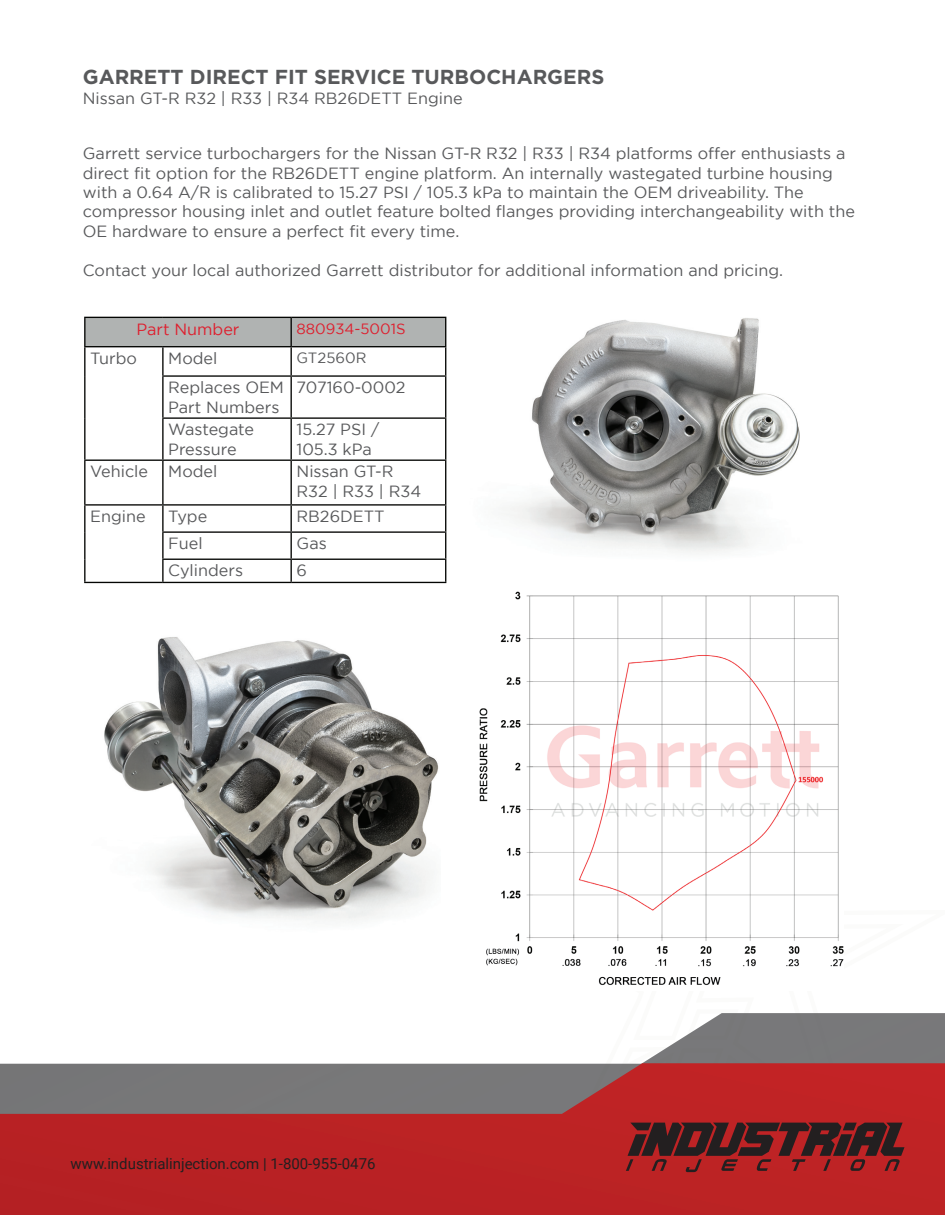
<style>
.page{position:relative;width:945px;height:1215px;background:#fff}
.page>*{position:absolute;margin:0;border:0;box-sizing:border-box;transform-origin:0 0}
.t1{font:700 20.25px "Gotham";color:#58595b}
.t2{font:16.2px/19.5px "Gotham";color:#58595b}
.t3{font:16.2px "Gotham";color:#de1f2e}
.t4{font:15px "Roboto";color:#231f20}
.t5{font:14.85px "Gotham";color:#de1f2e}
.t6{font:14.85px "Gotham";color:#58595b}
</style>
<div class="page">
<div style="left:85px;top:317px;width:206px;height:30px;background:#b0b3b2"></div>
<div style="left:291px;top:317px;width:155px;height:30px;background:#b0b3b2"></div>
<hr style="left:84px;top:317px;width:79px;height:1px;background:#040503">
<hr style="left:163px;top:317px;width:128px;height:1px;background:#040503">
<hr style="left:291px;top:317px;width:155px;height:1px;background:#040503">
<hr style="left:84px;top:346px;width:79px;height:1px;background:#040503">
<svg style="left:84px;top:318px;width:1px;height:58px"></svg>
<hr style="left:163px;top:346px;width:128px;height:1px;background:#040503">
<hr style="left:162px;top:347px;width:2px;height:28px;background:#040503">
<hr style="left:291px;top:346px;width:155px;height:1px;background:#040503">
<svg style="left:291px;top:318px;width:1px;height:57px"></svg>
<svg style="left:445px;top:318px;width:1px;height:57px"></svg>
<hr style="left:84px;top:376px;width:1px;height:42px;background:#040503">
<hr style="left:162px;top:375px;width:129px;height:2px;background:#040503">
<hr style="left:162px;top:377px;width:2px;height:40px;background:#040503">
<hr style="left:291px;top:375px;width:155px;height:2px;background:#040503">
<hr style="left:291px;top:377px;width:1px;height:40px;background:#040503">
<hr style="left:445px;top:377px;width:1px;height:40px;background:#040503">
<hr style="left:84px;top:418px;width:1px;height:42px;background:#040503">
<hr style="left:162px;top:417px;width:129px;height:2px;background:#040503">
<hr style="left:162px;top:419px;width:2px;height:41px;background:#040503">
<hr style="left:291px;top:417px;width:155px;height:2px;background:#040503">
<hr style="left:291px;top:419px;width:1px;height:41px;background:#040503">
<hr style="left:445px;top:419px;width:1px;height:41px;background:#040503">
<hr style="left:84px;top:460px;width:79px;height:1px;background:#040503">
<hr style="left:84px;top:461px;width:1px;height:43px;background:#040503">
<hr style="left:163px;top:460px;width:128px;height:1px;background:#040503">
<hr style="left:162px;top:461px;width:2px;height:43px;background:#040503">
<hr style="left:291px;top:460px;width:155px;height:1px;background:#040503">
<hr style="left:291px;top:461px;width:1px;height:43px;background:#040503">
<hr style="left:445px;top:461px;width:1px;height:43px;background:#040503">
<hr style="left:84px;top:504px;width:79px;height:2px;background:#040503">
<hr style="left:163px;top:504px;width:128px;height:2px;background:#040503">
<hr style="left:162px;top:506px;width:2px;height:25px;background:#040503">
<hr style="left:291px;top:504px;width:155px;height:2px;background:#040503">
<hr style="left:162px;top:531px;width:129px;height:2px;background:#040503">
<hr style="left:162px;top:533px;width:2px;height:26px;background:#040503">
<hr style="left:291px;top:531px;width:155px;height:2px;background:#040503">
<svg style="left:84px;top:506px;width:1px;height:76px"></svg>
<hr style="left:162px;top:559px;width:129px;height:1px;background:#040503">
<hr style="left:162px;top:560px;width:2px;height:22px;background:#040503">
<hr style="left:291px;top:559px;width:155px;height:1px;background:#040503">
<svg style="left:291px;top:506px;width:1px;height:76px"></svg>
<svg style="left:445px;top:506px;width:1px;height:76px"></svg>
<hr style="left:84px;top:582px;width:79px;height:1px;background:#040503">
<hr style="left:163px;top:582px;width:128px;height:1px;background:#040503">
<hr style="left:291px;top:582px;width:155px;height:1px;background:#040503">
<img style="left:506px;top:318px;width:294px;height:235px">
<img style="left:479px;top:591px;width:364px;height:394px">
<img style="left:104px;top:637px;width:335px;height:285px">
<svg style="left:643px;top:1013px;width:302px;height:50px;background:#89898b"></svg>
<svg style="left:0;top:1063px;width:945px;height:152px;background:#ab3638"></svg>
<svg style="left:626px;top:1123px;width:278px;height:49px;background:#6c2022"></svg>
<p class="t1" style="left:83px;top:65px;width:523px">GARRETT DIRECT FIT SERVICE TURBOCHARGERS</p>
<p class="t2" style="left:83px;top:88px;width:381px">Nissan GT-R R32 | R33 | R34 RB26DETT Engine</p>
<p class="t2" style="left:83px;top:143px;width:774px">Garrett service turbochargers for the Nissan GT-R R32 | R33 | R34 platforms offer enthusiasts a direct fit option for the RB26DETT engine platform. An internally wastegated turbine housing with a 0.64 A/R is calibrated to 15.27 PSI / 105.3 kPa to maintain the OEM driveability. The compressor housing inlet and outlet feature bolted flanges providing interchangeability with the OE hardware to ensure a perfect fit every time.</p>
<p class="t2" style="left:83px;top:260px;width:702px">Contact your local authorized Garrett distributor for additional information and pricing.</p>
<p class="t3" style="left:136px;top:320px;width:105px">Part Number</p>
<p class="t5" style="left:297px;top:320px;width:110px">880934-5001S</p>
<p class="t2" style="left:90px;top:348px;width:48px">Turbo</p>
<p class="t2" style="left:168px;top:348px;width:51px">Model</p>
<p class="t6" style="left:297px;top:349px;width:71px">GT2560R</p>
<p class="t2" style="left:168px;top:378px;width:117px">Replaces OEM<br>Part Numbers</p>
<p class="t2" style="left:297px;top:378px;width:111px">707160-0002</p>
<p class="t2" style="left:168px;top:420px;width:87px">Wastegate<br>Pressure</p>
<p class="t2" style="left:297px;top:420px;width:84px">15.27 PSI /<br>105.3 kPa</p>
<p class="t2" style="left:90px;top:462px;width:129px">Vehicle Model</p>
<p class="t2" style="left:297px;top:462px;width:126px">Nissan GT-R<br>R32 | R33 | R34</p>
<p class="t2" style="left:90px;top:506px;width:57px">Engine</p>
<p class="t2" style="left:168px;top:506px;width:41px">Type</p>
<p class="t2" style="left:297px;top:506px;width:90px">RB26DETT</p>
<p class="t2" style="left:168px;top:534px;width:36px">Fuel</p>
<p class="t2" style="left:297px;top:534px;width:32px">Gas</p>
<p class="t2" style="left:168px;top:561px;width:76px">Cylinders</p>
<p class="t2" style="left:297px;top:561px;width:12px">6</p>
<p class="t4" style="left:70px;top:1153px;width:307px">www.industrialinjection.com | 1-800-955-0476</p>
</div>
